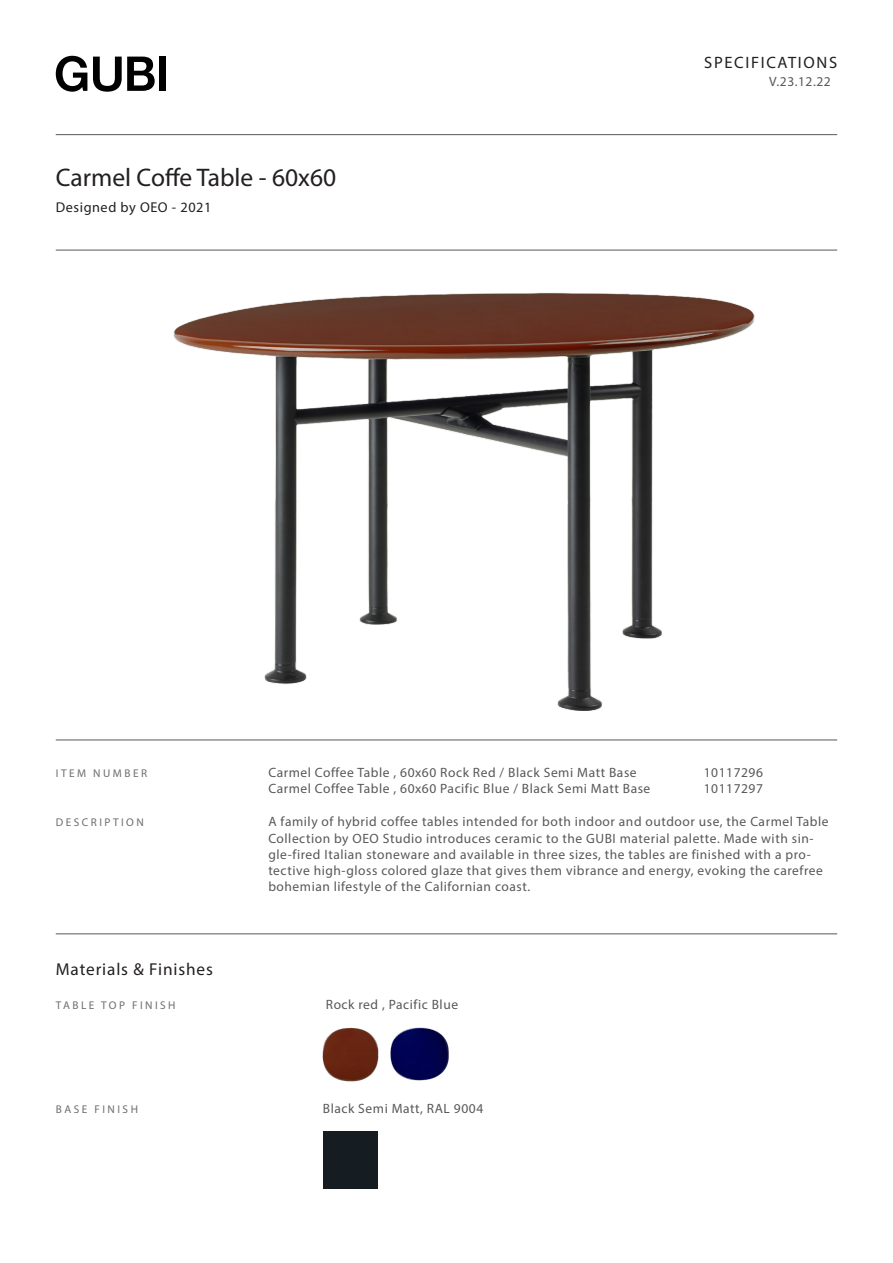
<style>
.page{position:relative;width:893px;height:1263px;background:#fff}
.page>*{position:absolute;margin:0;border:0;box-sizing:border-box;transform-origin:0 0}
.Heading_1_-_Title{font:25.5px "Myriad Pro";color:#231f20}
.Part_Title{font:17.25px "Myriad Pro";letter-spacing:.05em;color:#231f20}
.Specifications{font:16.5px "Myriad Pro";letter-spacing:.1em;color:#231f20}
.designed_by{font:14.25px "Myriad Pro";letter-spacing:.04em;color:#231f20}
.key_works{font:13.5px/16.2px "Myriad Pro";letter-spacing:.04em;color:#57585a}
.key_works-2{font:11.25px "Myriad Pro";letter-spacing:.22em;color:#6c6d70}
</style>
<div class="page">
<hr style="left:56px;top:134px;width:781px;height:1px;background:#57585a">
<hr style="left:56px;top:250px;width:781px;height:1px;background:#57585a">
<hr style="left:56px;top:739px;width:781px;height:1px;background:#57585a">
<hr style="left:56px;top:933px;width:781px;height:1px;background:#57585a">
<img style="left:173px;top:293px;width:582px;height:417px">
<svg style="left:56px;top:56px;width:31px;height:36px"></svg>
<svg style="left:93px;top:57px;width:62px;height:35px"></svg>
<div style="left:159px;top:57px;width:7px;height:34px;background:#000"></div>
<img style="left:322px;top:1027px;width:35px;height:55px">
<img style="left:357px;top:1027px;width:92px;height:54px">
<div style="left:324px;top:1131px;width:53px;height:58px;background:#161c21"></div>
<p class="Heading_1_-_Title" style="left:56px;top:162px;width:282px">Carmel Coffe Table - 60x60</p>
<p class="designed_by" style="left:56px;top:198px;width:157px">Designed by OEO - 2021</p>
<p class="Specifications" style="left:704px;top:52px;width:134px">SPECIFICATIONS</p>
<p class="key_works" style="left:769px;top:74px;width:63px">V.23.12.22</p>
<p class="key_works-2" style="left:56px;top:766px;width:93px">ITEM NUMBER</p>
<p class="key_works" style="left:268px;top:764px;width:370px">Carmel Coffee Table , 60x60 Rock Red / Black Semi Matt Base</p>
<p class="key_works" style="left:704px;top:764px;width:61px">10117296</p>
<p class="key_works" style="left:268px;top:780px;width:383px">Carmel Coffee Table , 60x60 Pacific Blue / Black Semi Matt Base</p>
<p class="key_works" style="left:704px;top:780px;width:61px">10117297</p>
<p class="key_works-2" style="left:56px;top:816px;width:90px">DESCRIPTION</p>
<p class="key_works" style="left:268px;top:814px;width:562px">A family of hybrid coffee tables intended for both indoor and outdoor use, the Carmel Table Collection by OEO Studio introduces ceramic to the GUBI material palette. Made with sin&shy;gle-fired Italian stoneware and available in three sizes, the tables are finished with a pro&shy;tective high-gloss colored glaze that gives them vibrance and energy, evoking the carefree bohemian lifestyle of the Californian coast.</p>
<p class="Part_Title" style="left:56px;top:959px;width:159px">Materials &amp; Finishes</p>
<p class="key_works-2" style="left:56px;top:998px;width:121px">TABLE TOP FINISH</p>
<p class="key_works" style="left:326px;top:996px;width:134px">Rock red , Pacific Blue</p>
<p class="key_works-2" style="left:56px;top:1102px;width:84px">BASE FINISH</p>
<p class="key_works" style="left:323px;top:1100px;width:162px">Black Semi Matt, RAL 9004</p>
</div>
